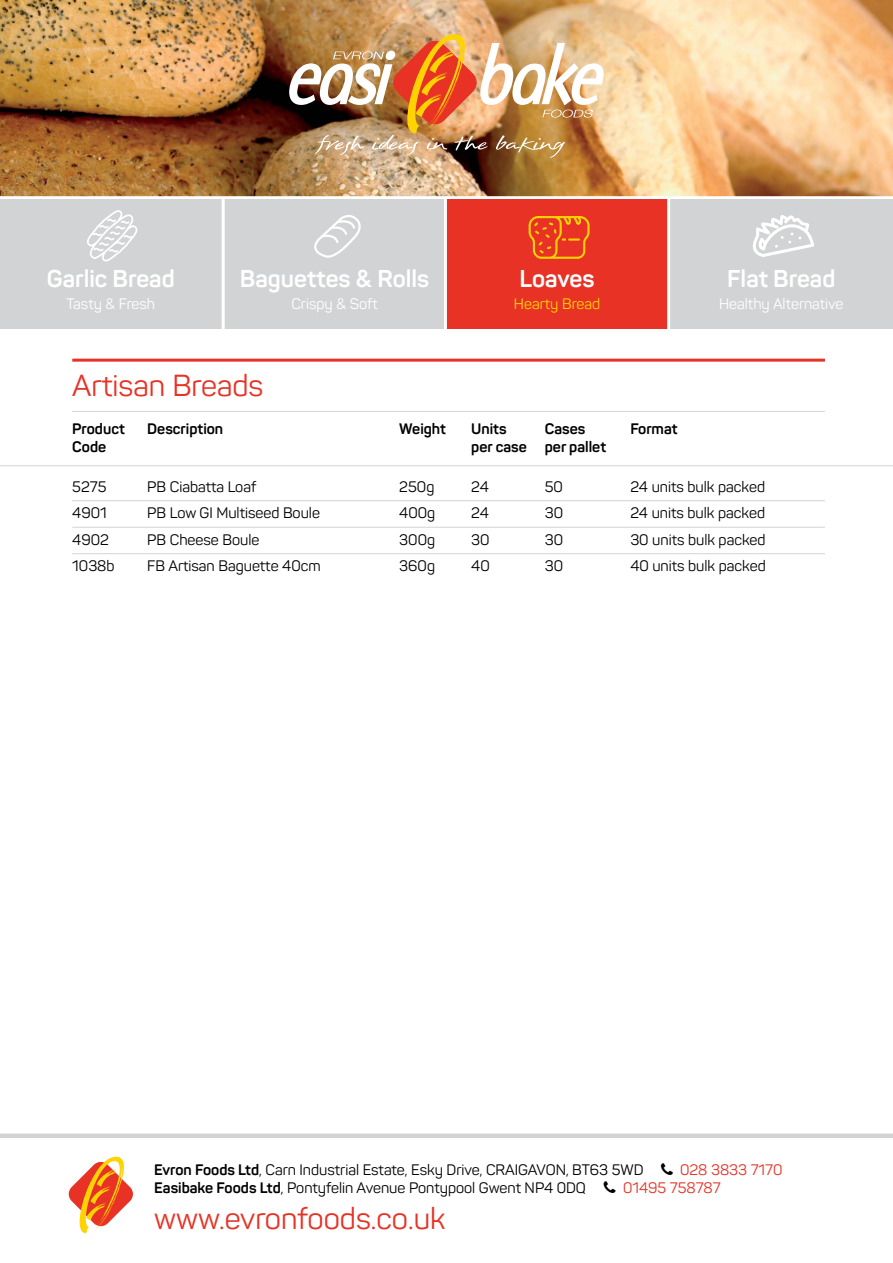
<style>
.page{position:relative;width:893px;height:1263px;background:#fff}
.page>*{position:absolute;margin:0;border:0;box-sizing:border-box;transform-origin:0 0}
.t1{font:30px "Panton";color:#e73225}
.t2{font:700 24px "Panton";color:#fff}
.t3{font:15px "Panton";color:#000}
.t4{font:700 15px "Panton";color:#000}
.t5{font:15px "Panton";color:#fff}
.t6{font:15px "Panton";color:#e73225}
.t7{font:15px "Panton";color:#fed301}
.s1{font-weight:700}
</style>
<div class="page">
<img style="left:0;top:0;width:893px;height:196px">
<img style="left:288px;top:34px;width:317px;height:124px">
<div style="left:0;top:1133px;width:893px;height:5px;background:#d1d3d4"></div>
<svg style="left:68px;top:1157px;width:65px;height:77px"></svg>
<hr style="left:72px;top:500px;width:753px;height:1px;background:#d1d3d4">
<hr style="left:72px;top:527px;width:753px;height:1px;background:#d1d3d4">
<hr style="left:72px;top:553px;width:753px;height:1px;background:#d1d3d4">
<hr style="left:0;top:465px;width:893px;height:1px;background:#d1d3d4">
<hr style="left:72px;top:411px;width:753px;height:1px;background:#d1d3d4">
<hr style="left:72px;top:359px;width:753px;height:3px;background:#e73225">
<div style="left:0;top:199px;width:222px;height:129px;background:#d1d3d4"></div>
<div style="left:446px;top:199px;width:223px;height:129px;background:#e73225"></div>
<div style="left:223px;top:199px;width:222px;height:129px;background:#d1d3d4"></div>
<div style="left:670px;top:199px;width:223px;height:129px;background:#d1d3d4"></div>
<hr style="left:222px;top:198px;width:3px;height:135px;background:#fff">
<hr style="left:444px;top:198px;width:3px;height:135px;background:#fff">
<hr style="left:667px;top:198px;width:3px;height:135px;background:#fff">
<svg style="left:87px;top:210px;width:51px;height:51px"></svg>
<svg style="left:314px;top:215px;width:47px;height:43px"></svg>
<svg style="left:529px;top:216px;width:61px;height:43px"></svg>
<svg style="left:753px;top:215px;width:61px;height:42px"></svg>
<h2 class="t2" style="left:47px;top:263px;width:129px">Garlic Bread</h2>
<p class="t5" style="left:67px;top:294px;width:90px">Tasty &amp; Fresh</p>
<h2 class="t2" style="left:240px;top:263px;width:191px">Baguettes &amp; Rolls</h2>
<p class="t5" style="left:291px;top:294px;width:88px">Crispy &amp; Soft</p>
<h2 class="t2" style="left:520px;top:263px;width:76px">Loaves</h2>
<p class="t7" style="left:514px;top:294px;width:88px">Hearty Bread</p>
<h2 class="t2" style="left:727px;top:263px;width:110px">Flat Bread</h2>
<p class="t5" style="left:719px;top:294px;width:126px">Healthy Alternative</p>
<h1 class="t1" style="left:72px;top:367px;width:193px">Artisan Breads</h1>
<p class="t4" style="left:72px;top:420px;width:54px">Product</p>
<p class="t4" style="left:147px;top:420px;width:77px">Description</p>
<p class="t4" style="left:399px;top:420px;width:48px">Weight</p>
<p class="t4" style="left:471px;top:420px;width:37px">Units</p>
<p class="t4" style="left:545px;top:420px;width:42px">Cases</p>
<p class="t4" style="left:630px;top:420px;width:49px">Format</p>
<p class="t4" style="left:72px;top:438px;width:35px">Code</p>
<p class="t4" style="left:471px;top:438px;width:136px">per case per pallet</p>
<p class="t3" style="left:72px;top:477px;width:36px">5275</p>
<p class="t3" style="left:147px;top:477px;width:111px">PB Ciabatta Loaf</p>
<p class="t3" style="left:399px;top:477px;width:37px">250g</p>
<p class="t3" style="left:471px;top:477px;width:19px">24</p>
<p class="t3" style="left:545px;top:477px;width:20px">50</p>
<p class="t3" style="left:630px;top:477px;width:136px">24 units bulk packed</p>
<p class="t3" style="left:72px;top:504px;width:36px">4901</p>
<p class="t3" style="left:147px;top:504px;width:174px">PB Low GI Multiseed Boule</p>
<p class="t3" style="left:399px;top:504px;width:37px">400g</p>
<p class="t3" style="left:471px;top:504px;width:19px">24</p>
<p class="t3" style="left:545px;top:504px;width:20px">30</p>
<p class="t3" style="left:630px;top:504px;width:136px">24 units bulk packed</p>
<p class="t3" style="left:72px;top:530px;width:38px">4902</p>
<p class="t3" style="left:147px;top:530px;width:114px">PB Cheese Boule</p>
<p class="t3" style="left:399px;top:530px;width:37px">300g</p>
<p class="t3" style="left:471px;top:530px;width:20px">30</p>
<p class="t3" style="left:545px;top:530px;width:20px">30</p>
<p class="t3" style="left:630px;top:530px;width:137px">30 units bulk packed</p>
<p class="t3" style="left:72px;top:557px;width:44px">1038b</p>
<p class="t3" style="left:147px;top:557px;width:175px">FB Artisan Baguette 40cm</p>
<p class="t3" style="left:399px;top:557px;width:37px">360g</p>
<p class="t3" style="left:471px;top:557px;width:20px">40</p>
<p class="t3" style="left:545px;top:557px;width:20px">30</p>
<p class="t3" style="left:630px;top:557px;width:137px">40 units bulk packed</p>
<p class="t3" style="left:154px;top:1160px;width:491px"><span class="s1">Evron Foods Ltd</span>, Carn Industrial Estate, Esky Drive, CRAIGAVON, BT63 5WD</p>
<p class="t6" style="left:680px;top:1160px;width:104px">028 3833 7170</p>
<p class="t3" style="left:154px;top:1178px;width:433px"><span class="s1">Easibake Foods Ltd</span>, Pontyfelin Avenue Pontypool Gwent NP4 0DQ</p>
<p class="t6" style="left:623px;top:1178px;width:99px">01495 758787</p>
<h1 class="t1" style="left:154px;top:1200px;width:293px">www.evronfoods.co.uk</h1>
</div>
